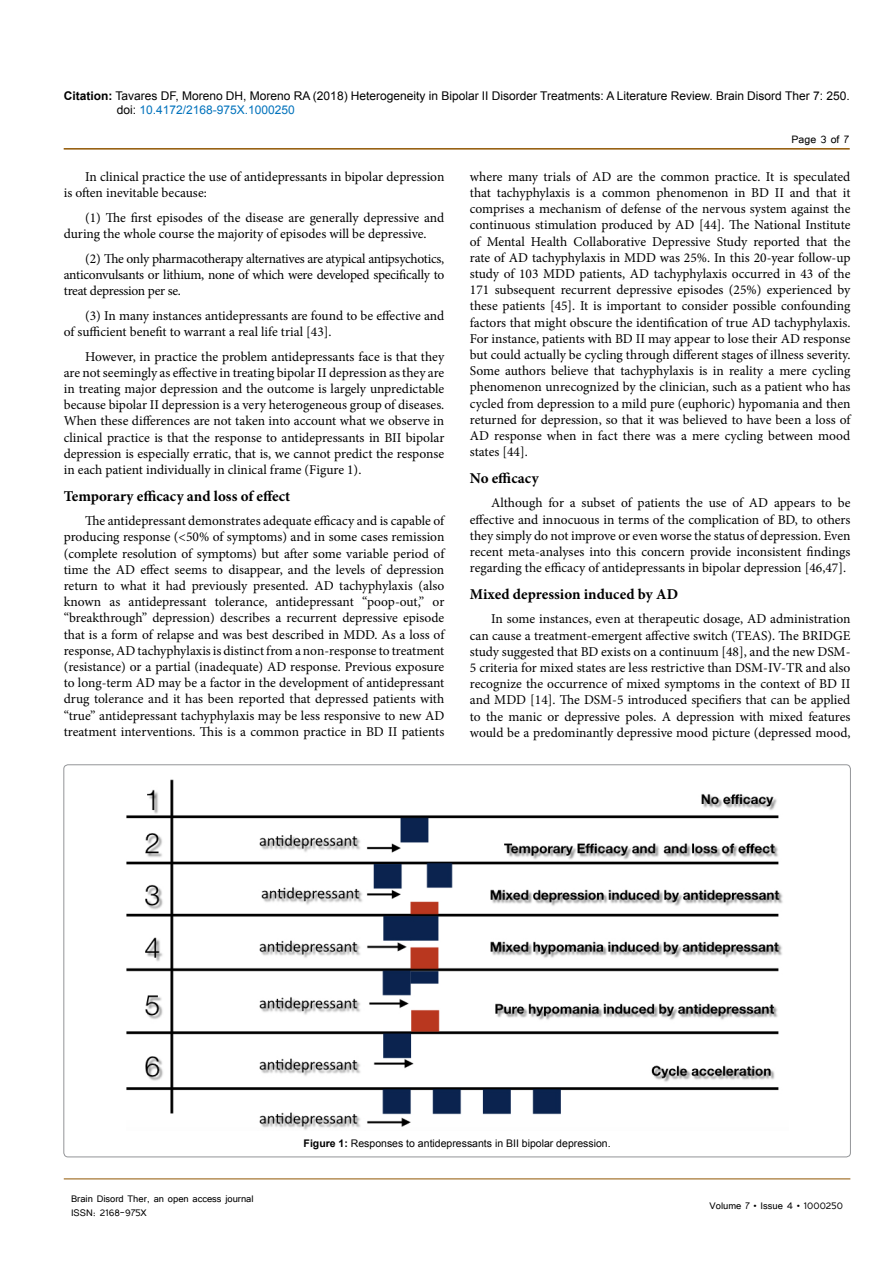
<style>
.page{position:relative;width:893px;height:1263px;background:#fff}
.page>*{position:absolute;margin:0;border:0;box-sizing:border-box;transform-origin:0 0}
.t1{font:700 15px "Minion Pro";color:#000}
.t2{font:13.5px/16.2px "Minion Pro";color:#000;text-align:justify}
.t3{font:13.5px "Tunga";color:#000}
.t4{font:12px/14.4px "Arial";color:#000}
.t5{font:12px/14.4px "Tunga";color:#000}
.t6{font:10.5px "Arial";color:#000}
.s1{font-weight:700}
.s2{color:#0072bc}
</style>
<div class="page">
<hr style="left:64px;top:148px;width:786px;height:2px;background:#905501">
<hr style="left:64px;top:1179px;width:786px;height:1px;background:#905501">
<img style="left:126px;top:779px;width:657px;height:351px">
<p class="t4" style="left:117px;top:88px;width:734px;text-indent:-53px"><span class="s1">Citation:</span> Tavares DF, Moreno DH, Moreno RA (2018) Heterogeneity in Bipolar II Disorder Treatments: A Literature Review. Brain Disord Ther 7: 250. doi: <span class="s2">10.4172/2168-975X.1000250</span></p>
<p class="t3" style="left:792px;top:131px;width:59px">Page 3 of 7</p>
<p class="t2" style="left:64px;top:168px;width:382px;text-indent:21px">In clinical practice the use of antidepressants in bipolar depression is often inevitable because:</p>
<p class="t2" style="left:64px;top:209px;width:382px;text-indent:21px">(1) The first episodes of the disease are generally depressive and during the whole course the majority of episodes will be depressive.</p>
<p class="t2" style="left:64px;top:250px;width:382px;text-indent:21px">(2) The only pharmacotherapy alternatives are atypical antipsychotics, anticonvulsants or lithium, none of which were developed specifically to treat depression per se.</p>
<p class="t2" style="left:64px;top:307px;width:382px;text-indent:21px">(3) In many instances antidepressants are found to be effective and of sufficient benefit to warrant a real life trial [43].</p>
<p class="t2" style="left:64px;top:348px;width:382px;text-indent:21px">However, in practice the problem antidepressants face is that they are not seemingly as effective in treating bipolar II depression as they are in treating major depression and the outcome is largely unpredictable because bipolar II depression is a very heterogeneous group of diseases.<br>When these differences are not taken into account what we observe in clinical practice is that the response to antidepressants in BII bipolar depression is especially erratic, that is, we cannot predict the response in each patient individually in clinical frame (Figure 1).</p>
<p class="t1" style="left:64px;top:485px;width:228px">Temporary efficacy and loss of effect</p>
<p class="t2" style="left:64px;top:513px;width:382px;text-indent:21px">The antidepressant demonstrates adequate efficacy and is capable of producing response (&lt;50% of symptoms) and in some cases remission (complete resolution of symptoms) but after some variable period of time the AD effect seems to disappear, and the levels of depression return to what it had previously presented. AD tachyphylaxis (also known as antidepressant tolerance, antidepressant “poop-out,” or “breakthrough” depression) describes a recurrent depressive episode that is a form of relapse and was best described in MDD. As a loss of response, AD tachyphylaxis is distinct from a non-response to treatment (resistance) or a partial (inadequate) AD response. Previous exposure to long-term AD may be a factor in the development of antidepressant drug tolerance and it has been reported that depressed patients with “true” antidepressant tachyphylaxis may be less responsive to new AD treatment interventions. This is a common practice in BD II patients</p>
<p class="t2" style="left:470px;top:168px;width:382px">where many trials of AD are the common practice. It is speculated that tachyphylaxis is a common phenomenon in BD II and that it comprises a mechanism of defense of the nervous system against the continuous stimulation produced by AD [44]. The National Institute of Mental Health Collaborative Depressive Study reported that the rate of AD tachyphylaxis in MDD was 25%. In this 20-year follow-up study of 103 MDD patients, AD tachyphylaxis occurred in 43 of the 171 subsequent recurrent depressive episodes (25%) experienced by these patients [45]. It is important to consider possible confounding factors that might obscure the identification of true AD tachyphylaxis.<br>For instance, patients with BD II may appear to lose their AD response but could actually be cycling through different stages of illness severity.<br>Some authors believe that tachyphylaxis is in reality a mere cycling phenomenon unrecognized by the clinician, such as a patient who has cycled from depression to a mild pure (euphoric) hypomania and then returned for depression, so that it was believed to have been a loss of AD response when in fact there was a mere cycling between mood states [44].</p>
<p class="t1" style="left:470px;top:467px;width:70px">No efficacy</p>
<p class="t2" style="left:470px;top:495px;width:382px;text-indent:21px">Although for a subset of patients the use of AD appears to be effective and innocuous in terms of the complication of BD, to others they simply do not improve or even worse the status of depression. Even recent meta-analyses into this concern provide inconsistent findings regarding the efficacy of antidepressants in bipolar depression [46,47].</p>
<p class="t1" style="left:470px;top:583px;width:210px">Mixed depression induced by AD</p>
<p class="t2" style="left:470px;top:611px;width:382px;text-indent:21px">In some instances, even at therapeutic dosage, AD administration can cause a treatment-emergent affective switch (TEAS). The BRIDGE study suggested that BD exists on a continuum [48], and the new DSM-5 criteria for mixed states are less restrictive than DSM-IV-TR and also recognize the occurrence of mixed symptoms in the context of BD II and MDD [14]. The DSM-5 introduced specifiers that can be applied to the manic or depressive poles. A depression with mixed features would be a predominantly depressive mood picture (depressed mood,</p>
<p class="t5" style="left:71px;top:1190px;width:184px">Brain Disord Ther, an open access journal<br>ISSN: 2168-975X</p>
<p class="t6" style="left:304px;top:1136px;width:308px"><span class="s1">Figure 1:</span> Responses to antidepressants in BII bipolar depression.</p>
<p class="t5" style="left:710px;top:1197px;width:135px">Volume 7 • Issue 4 • 1000250</p>
</div>
